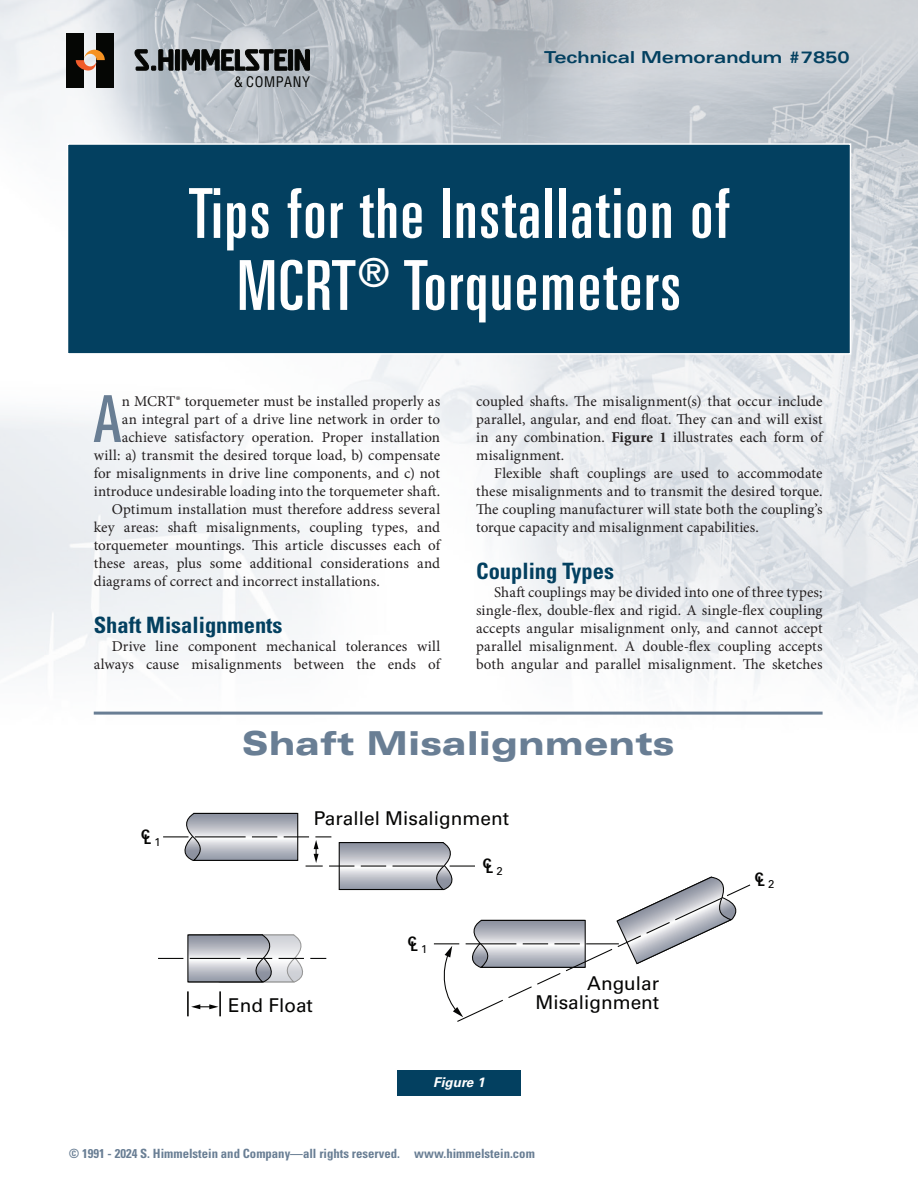
<style>
.page{position:relative;width:918px;height:1188px;background:#fff}
.page>*{position:absolute;margin:0;border:0;box-sizing:border-box;transform-origin:0 0}
.HML_Model_Number_in_22_pt_White{font:ultra-condensed 69px/72px "Univers LT Std";letter-spacing:.03em;color:#fff;text-align:center}
.HML_Body_Text{font:ultra-condensed 64.8px "Univers LT Std";color:#697e94}
.HML_Manual_Section_Title{font:900 expanded 33px "Univers LT Std";color:#697e94}
.HML_Specs_Blue_15_Pt{font:700 condensed 22.5px "Univers LT Std";color:#034060}
.t1{font:19.05px/19px "Univers LT Std";color:#050504;text-align:right}
.t2{font:700 expanded 16.5px "Univers LT Std";color:#034060}
.HML_Body_Text-2{font:15px/18px "Minion Pro";letter-spacing:.005em;color:#231f20;text-align:justify}
.t3{font:condensed 14.25px "Helvetica LT Std";letter-spacing:.05em;color:#050604}
.HML_Manual_Figure_Caption{font:italic 700 13.5px "Univers LT Std";color:#fff}
.t4{font:700 13.2px "Univers LT Std";letter-spacing:-.455em;color:#050504}
.t5{font:700 condensed 12.75px "Univers LT Std";color:#697e94}
.s1{font-weight:700}
</style>
<div class="page">
<img style="left:0;top:0;width:918px;height:715px">
<div style="left:68px;top:144px;width:782px;height:210px;background:#034060"></div>
<div style="left:67px;top:143px;width:784px;height:212px;border:2px solid #fff"></div>
<div style="left:97px;top:33px;width:17px;height:54px;background:#050604"></div>
<div style="left:67px;top:33px;width:17px;height:54px;background:#050604"></div>
<svg style="left:76px;top:50px;width:29px;height:21px"></svg>
<div style="left:175px;top:50px;width:5px;height:20px;background:#050604"></div>
<div style="left:175px;top:50px;width:5px;height:20px;border:1px solid #050604"></div>
<svg style="left:135px;top:49px;width:38px;height:22px"></svg>
<svg style="left:182px;top:49px;width:105px;height:22px;background:#4c4f50"></svg>
<div style="left:288px;top:50px;width:5px;height:20px;background:#050604"></div>
<div style="left:288px;top:50px;width:5px;height:20px;border:1px solid #050604"></div>
<svg style="left:295px;top:49px;width:15px;height:22px"></svg>
<hr style="left:94px;top:712px;width:729px;height:3px;background:#697e94">
<svg style="left:158px;top:812px;width:593px;height:210px"></svg>
<div style="left:397px;top:1070px;width:124px;height:25px;background:#034060"></div>
<p class="t3" style="left:234px;top:73px;width:78px">&amp; COMPANY</p>
<p class="t2" style="left:544px;top:48px;width:307px">Technical Memorandum #7850</p>
<p class="HML_Model_Number_in_22_pt_White" style="left:189px;top:177px;width:542px">Tips for the Installation of<br>MCRT<sup>®</sup> Torquemeters</p>
<p class="HML_Body_Text" style="left:93px;top:382px;width:30px">A</p>
<p class="HML_Body_Text-2" style="left:94px;top:392px;width:348px;text-align:right">n MCRT® torquemeter must be installed properly as<br>an integral part of a drive line network in order to achieve satisfactory operation. Proper installation will: a) transmit the desired torque load, b) compensate for misalignments in drive line components, and c) not introduce undesirable loading into the torquemeter shaft.</p>
<p class="HML_Body_Text-2" style="left:94px;top:500px;width:348px;text-indent:18px">Optimum installation must therefore address several key areas: shaft misalignments, coupling types, and torquemeter mountings. This article discusses each of these areas, plus some additional considerations and diagrams of correct and incorrect installations.</p>
<p class="HML_Specs_Blue_15_Pt" style="left:94px;top:611px;width:190px">Shaft Misalignments</p>
<p class="HML_Body_Text-2" style="left:94px;top:637px;width:348px;text-align:right">Drive line component mechanical tolerances will always cause misalignments between the ends of</p>
<p class="HML_Body_Text-2" style="left:476px;top:392px;width:348px">coupled shafts. The misalignment(s) that occur include parallel, angular, and end float. They can and will exist in any combination. <span class="s1">Figure 1</span> illustrates each form of misalignment.</p>
<p class="HML_Body_Text-2" style="left:476px;top:464px;width:348px;text-indent:18px">Flexible shaft couplings are used to accommodate these misalignments and to transmit the desired torque.<br>The coupling manufacturer will state both the coupling’s torque capacity and misalignment capabilities.</p>
<p class="HML_Specs_Blue_15_Pt" style="left:476px;top:557px;width:139px">Coupling Types</p>
<p class="HML_Body_Text-2" style="left:476px;top:583px;width:348px;text-indent:18px">Shaft couplings may be divided into one of three types; single-flex, double-flex and rigid. A single-flex coupling accepts angular misalignment only, and cannot accept parallel misalignment. A double-flex coupling accepts both angular and parallel misalignment. The sketches</p>
<p class="t4" style="left:141px;top:829px;width:21px">CL <sub>1</sub></p>
<p class="HML_Manual_Section_Title" style="left:242px;top:724px;width:434px">Shaft Misalignments</p>
<p class="t1" style="left:314px;top:809px;width:197px">Parallel Misalignment</p>
<p class="t1" style="left:228px;top:996px;width:86px">End Float</p>
<p class="t4" style="left:408px;top:936px;width:21px">CL <sub>1</sub></p>
<p class="t4" style="left:483px;top:858px;width:21px">CL <sub>2</sub></p>
<p class="HML_Manual_Figure_Caption" style="left:433px;top:1075px;width:53px">Figure 1</p>
<p class="t1" style="left:536px;top:974px;width:125px">Angular<br>Misalignment</p>
<p class="t5" style="left:69px;top:1145px;width:468px">© 1991 - 2024 S. Himmelstein and Company—all rights reserved. www.himmelstein.com</p>
<p class="t4" style="left:755px;top:872px;width:21px">CL <sub>2</sub></p>
</div>
